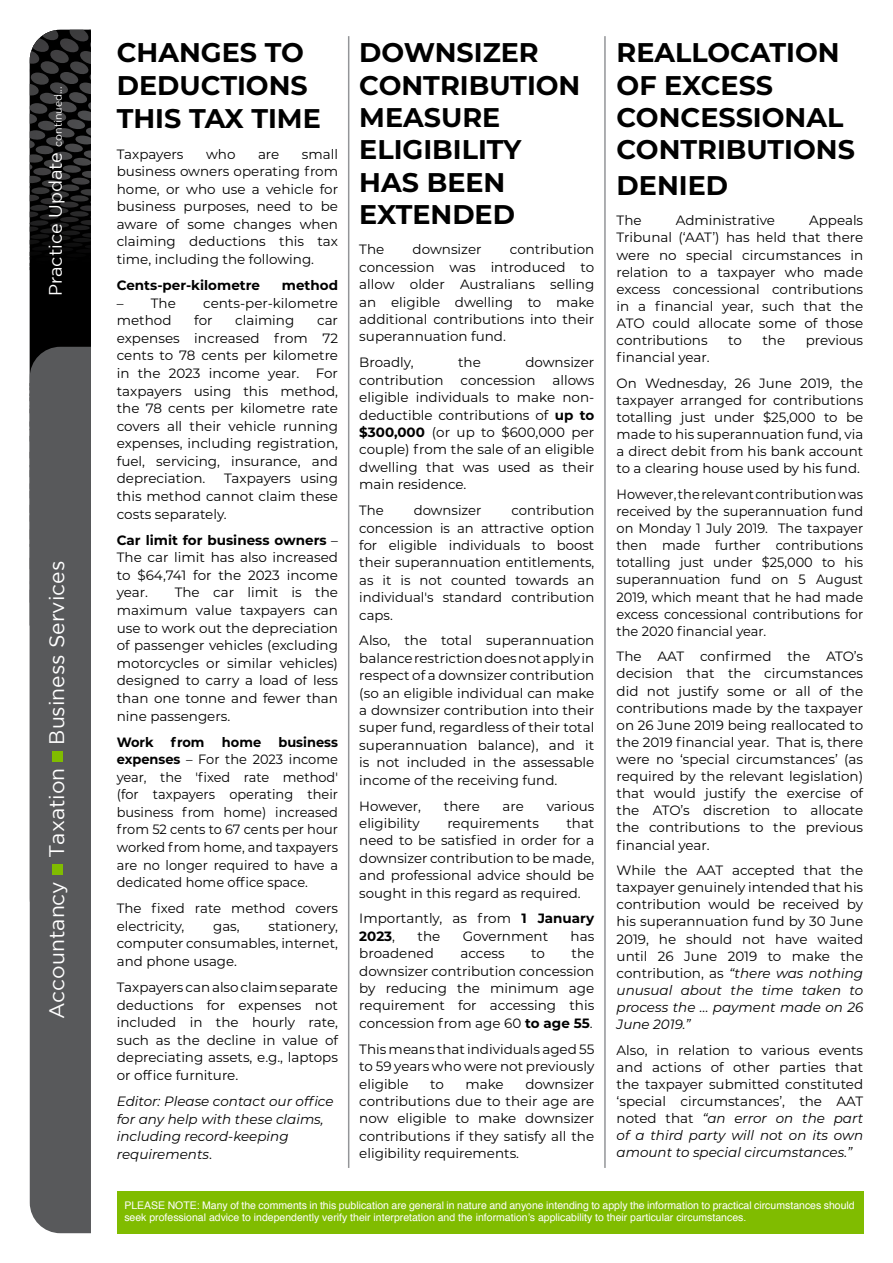
<style>
.page{position:relative;width:893px;height:1263px;background:#fff}
.page>*{position:absolute;margin:0;border:0;box-sizing:border-box;transform-origin:0 0}
.t1{font:700 27px/32.4px "Montserrat";color:#000}
.t2{font:21px "Gotham";color:#fff}
.t3{font:18px "Gotham";color:#fff}
.t4{font:13.5px/17.4px "Montserrat";color:#000;text-align:justify}
.t5{font:13.5px/17.5px "Montserrat";color:#000;text-align:justify;scale:.96 1}
.t6{font:italic 13.5px/17.5px "Montserrat";color:#000}
.t7{font:700 13.5px "Montserrat";color:#000}
.t8{font:700 13.5px "Montserrat";color:#000;scale:.96 1}
.t9{font:10.5px/12.6px "Helvetica";color:#fff}
.s1{font-size:10.5px}
.s2{font-weight:700}
.s3{font-style:normal}
.s4{font-style:italic}
</style>
<div class="page">
<svg style="left:29px;top:30px;width:62px;height:596px;background:#1e1e1e"></svg>
<div style="left:30px;top:347px;width:61px;height:886px;background:#58595b"></div>
<div style="left:52px;top:864px;width:11px;height:11px;background:#80bc00"></div>
<div style="left:52px;top:751px;width:11px;height:10px;background:#80bc00"></div>
<div style="left:117px;top:1191px;width:746px;height:42px;background:#80bc00"></div>
<hr style="left:348px;top:36px;width:1px;height:1132px;background:#939598">
<hr style="left:604px;top:36px;width:2px;height:1132px;background:#939598">
<h3 class="t3" style="left:46px;top:296px;width:211px;rotate:-90deg">Practice Update <span class="s1">continued...</span></h3>
<h2 class="t2" style="left:45px;top:1019px;width:460px;rotate:-90deg">Accountancy Taxation Business Services</h2>
<h1 class="t1" style="left:117px;top:35px;width:206px;line-height:32.8px">CHANGES TO<br>DEDUCTIONS<br>THIS TAX TIME</h1>
<p class="t4" style="left:117px;top:145px;width:68px">Taxpayers</p>
<p class="t4" style="left:206px;top:145px;width:31px">who</p>
<p class="t4" style="left:258px;top:145px;width:23px">are</p>
<p class="t4" style="left:117px;top:144px;width:223px;text-indent:185px">small business owners operating from home, or who use a vehicle for business purposes, need to be aware of some changes when claiming deductions this tax time, including the following.</p>
<p class="t7" style="left:117px;top:276px;width:145px">Cents-per-kilometre</p>
<p class="t7" style="left:282px;top:276px;width:58px">method</p>
<p class="t4" style="left:117px;top:294px;width:61px">– The</p>
<p class="t4" style="left:203px;top:294px;width:136px">cents-per-kilometre</p>
<p class="t4" style="left:117px;top:311px;width:56px">method</p>
<p class="t4" style="left:194px;top:311px;width:20px">for</p>
<p class="t4" style="left:235px;top:311px;width:61px">claiming</p>
<p class="t4" style="left:117px;top:311px;width:223px;text-indent:200px">car expenses increased from 72 cents to 78 cents per kilometre in the 2023 income year. For taxpayers using this method, the 78 cents per kilometre rate covers all their vehicle running expenses, including registration, fuel, servicing, insurance, and depreciation.</p>
<p class="t4" style="left:117px;top:469px;width:223px;text-indent:107px">Taxpayers using this method cannot claim these costs separately.</p>
<p class="t4" style="left:117px;top:531px;width:223px"><span class="s2">Car limit for business owners</span> – The car limit has also increased to $64,741 for the 2023 income year.</p>
<p class="t4" style="left:117px;top:583px;width:223px;text-indent:58px">The car limit is the maximum value taxpayers can use to work out the depreciation of passenger vehicles (excluding motorcycles or similar vehicles) designed to carry a load of less than one tonne and fewer than nine passengers.</p>
<p class="t8" style="left:117px;top:732px;width:40px">Work</p>
<p class="t8" style="left:171px;top:732px;width:37px">from</p>
<p class="t8" style="left:222px;top:732px;width:43px">home</p>
<p class="t5" style="left:117px;top:732px;width:232px;text-indent:162px"><span class="s2">business expenses</span> – For the 2023 income year, the 'fixed rate method' (for taxpayers operating their business from home) increased from 52 cents to 67 cents per hour worked from home, and taxpayers are no longer required to have a dedicated home office space.</p>
<p class="t4" style="left:117px;top:899px;width:223px">The fixed rate method covers electricity,</p>
<p class="t4" style="left:117px;top:917px;width:223px;text-indent:152px">stationery, computer consumables, internet, and phone usage.</p>
<p class="t4" style="left:117px;top:978px;width:223px">Taxpayers can also claim separate deductions for expenses not included in the hourly rate, such as the decline in value of depreciating assets, e.g., laptops or office furniture.</p>
<p class="t6" style="left:117px;top:1092px;width:218px">Editor: Please contact our office for any help with these claims, including record-keeping requirements<span class="s3">.</span></p>
<p class="t4" style="left:213px;top:917px;width:28px">gas,</p>
<h1 class="t1" style="left:359px;top:35px;width:223px">DOWNSIZER<br>CONTRIBUTION<br>MEASURE<br>ELIGIBILITY<br>HAS BEEN<br>EXTENDED</h1>
<p class="t4" style="left:359px;top:240px;width:27px">The</p>
<p class="t4" style="left:413px;top:240px;width:70px">downsizer</p>
<p class="t4" style="left:359px;top:240px;width:236px;text-indent:151px">contribution concession was introduced to allow older Australians selling an eligible dwelling to make additional contributions into their superannuation fund.</p>
<p class="t4" style="left:359px;top:353px;width:56px">Broadly,</p>
<p class="t4" style="left:458px;top:353px;width:24px">the</p>
<p class="t4" style="left:359px;top:353px;width:236px;text-indent:166px">downsizer contribution concession allows eligible individuals to make non&shy;deductible contributions of <span class="s2">up to $300,000</span> (or up to $600,000 per couple) from the sale of an eligible dwelling that was used as their main residence.</p>
<p class="t4" style="left:359px;top:501px;width:26px">The</p>
<p class="t4" style="left:414px;top:501px;width:69px">downsizer</p>
<p class="t4" style="left:359px;top:501px;width:236px;text-indent:152px">contribution concession is an attractive option for eligible individuals to boost their superannuation entitlements, as it is not counted towards an individual's standard contribution caps.</p>
<p class="t4" style="left:359px;top:631px;width:237px">Also, the total superannuation balance restriction does not apply in respect of a downsizer contribution (so an eligible individual can make a downsizer contribution into their super fund, regardless of their total superannuation balance), and it is not included in the assessable income of the receiving fund.</p>
<p class="t4" style="left:359px;top:796px;width:63px">However,</p>
<p class="t4" style="left:444px;top:796px;width:37px">there</p>
<p class="t4" style="left:503px;top:796px;width:23px">are</p>
<p class="t4" style="left:547px;top:796px;width:49px">various</p>
<p class="t4" style="left:359px;top:814px;width:62px">eligibility</p>
<p class="t4" style="left:447px;top:814px;width:93px">requirements</p>
<p class="t4" style="left:359px;top:814px;width:237px;text-indent:207px">that need to be satisfied in order for a downsizer contribution to be made, and professional advice should be sought in this regard as required.</p>
<p class="t4" style="left:359px;top:909px;width:236px">Importantly, as from <span class="s2">1 January<br>2023</span>,</p>
<p class="t4" style="left:418px;top:927px;width:24px">the</p>
<p class="t4" style="left:463px;top:927px;width:87px">Government</p>
<p class="t4" style="left:571px;top:927px;width:25px">has</p>
<p class="t4" style="left:359px;top:944px;width:76px">broadened</p>
<p class="t4" style="left:460px;top:944px;width:46px">access</p>
<p class="t4" style="left:531px;top:944px;width:15px">to</p>
<p class="t4" style="left:359px;top:944px;width:236px;text-indent:212px">the downsizer contribution concession by reducing the minimum age requirement for accessing this concession from age 60 <span class="s2">to age 55</span>.</p>
<p class="t4" style="left:359px;top:1040px;width:237px">This means that individuals aged 55 to 59 years who were not previously eligible</p>
<p class="t4" style="left:359px;top:1075px;width:236px;text-indent:166px">downsizer contributions due to their age are now eligible to make downsizer contributions if they satisfy all the eligibility requirements.</p>
<p class="t4" style="left:430px;top:1075px;width:15px">to</p>
<p class="t4" style="left:465px;top:1075px;width:40px">make</p>
<h1 class="t1" style="left:617px;top:35px;width:240px">REALLOCATION<br>OF EXCESS<br>CONCESSIONAL<br>CONTRIBUTIONS</h1>
<h1 class="t1" style="left:617px;top:168px;width:113px">DENIED</h1>
<p class="t4" style="left:617px;top:211px;width:27px">The</p>
<p class="t4" style="left:676px;top:211px;width:101px">Administrative</p>
<p class="t4" style="left:617px;top:212px;width:248px;text-indent:192px">Appeals Tribunal (‘AAT’) has held that there were no special circumstances in relation to a taxpayer who made excess concessional contributions in a financial year, such that the ATO could allocate some of those contributions</p>
<p class="t4" style="left:728px;top:331px;width:15px">to</p>
<p class="t4" style="left:762px;top:331px;width:24px">the</p>
<p class="t4" style="left:806px;top:331px;width:59px">previous</p>
<p class="t4" style="left:617px;top:344px;width:248px;line-height:25.5px">financial year.<br>On Wednesday, 26 June 2019, the</p>
<p class="t4" style="left:617px;top:391px;width:248px">taxpayer arranged for contributions totalling just under $25,000 to be made to his superannuation fund, via a direct debit from his bank account to a clearing house used by his fund.</p>
<p class="t5" style="left:617px;top:485px;width:258px;line-height:17.1px">However, the relevant contribution was received by the superannuation fund on Monday 1 July 2019. The taxpayer then made further contributions totalling just under $25,000 to his superannuation fund on 5 August 2019, which meant that he had made excess concessional contributions for the 2020 financial year.</p>
<p class="t4" style="left:617px;top:647px;width:248px">The AAT confirmed the ATO’s decision that the circumstances did not justify some or all of the contributions made by the taxpayer on 26 June 2019 being reallocated to the 2019 financial year. That is, there were no ‘special circumstances’ (as required by the relevant legislation) that would justify the exercise of the ATO’s discretion to allocate the contributions to the previous financial year.</p>
<p class="t4" style="left:617px;top:861px;width:248px">While the AAT accepted that the taxpayer genuinely intended that his contribution would be received by his superannuation fund by 30 June 2019, he should not have waited until 26 June 2019 to make the contribution, as <span class="s4">“there was nothing unusual about the time taken to process the ... payment made on 26<br>June 2019.”</span></p>
<p class="t4" style="left:617px;top:1041px;width:248px">Also, in relation to various events and actions of other parties that the taxpayer submitted constituted ‘special circumstances’, the AAT noted that <span class="s4">“an error on the part of a third party will not on its own amount to special circumstances.”</span></p>
<p class="t9" style="left:124px;top:1199px;width:732px">PLEASE NOTE: Many of the comments in this publication are general in nature and anyone intending to apply the information to practical circumstances should seek professional advice to independently verify their interpretation and the information’s applicability to their particular circumstances.</p>
</div>
